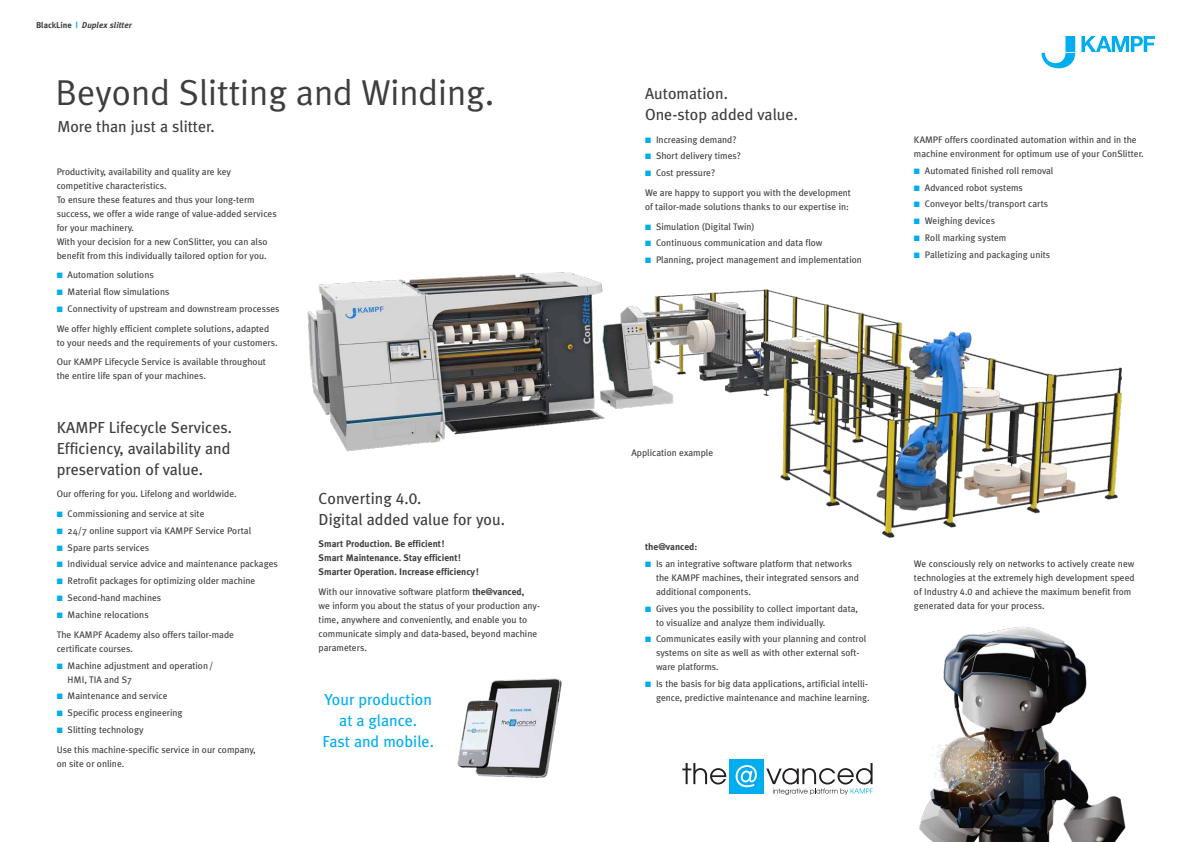
<style>
.page{position:relative;width:1191px;height:842px;background:#fff}
.page>*{position:absolute;margin:0;border:0;box-sizing:border-box;transform-origin:0 0}
.t1{font:36px "Meta Plus Normal";color:#3e3e3f}
.t2{font:16px/21px "Meta Plus";color:#3e3e3f}
.t3{font:16px/21px "Meta Plus";color:#00aeef;text-align:center}
.t4{font:9.5px/14px "Meta Plus";color:#3e3e3f}
.t5{font:700 9.5px/14px "Meta Plus";color:#3e3e3f}
.t6{font:italic 700 8.5px "Meta Plus";color:#3e3e3f}
.s1{font-style:normal}
.s2{font-style:normal;color:#00aeef}
.s3{font-family:"European Pi Three";font-size:9px;color:#00aeef}
.s4{font-family:"Meta Plus Book Caps"}
.s5{font-weight:700}
</style>
<div class="page">
<img style="left:457px;top:678px;width:105px;height:100px">
<img style="left:919px;top:626px;width:207px;height:216px">
<img style="left:307px;top:272px;width:815px;height:266px">
<div style="left:729px;top:759px;width:34px;height:34px;background:#00aeef"></div>
<svg style="left:682px;top:763px;width:44px;height:21px"></svg>
<svg style="left:735px;top:765px;width:22px;height:22px"></svg>
<svg style="left:766px;top:763px;width:106px;height:32px"></svg>
<svg style="left:1081px;top:36px;width:74px;height:16px"></svg>
<div style="left:1065px;top:36px;width:10px;height:16px;background:#00aeef"></div>
<svg style="left:1041px;top:53px;width:34px;height:15px"></svg>
<p class="t6" style="left:36px;top:20px;width:97px"><span class="s1">BlackLine</span> <span class="s2">|</span> Duplex slitter</p>
<h1 class="t1" style="left:56px;top:72px;width:440px">Beyond Slitting and Winding.</h1>
<h2 class="t2" style="left:57px;top:116px;width:159px">More than just a slitter.</h2>
<p class="t4" style="left:57px;top:164px;width:221px">Productivity, availability and quality are key competitive characteristics.<br>To ensure these features and thus your long-term success, we offer a wide range of value-added services for your machinery.<br>With your decision for a new ConSlitter, you can also benefit from this individually tailored option for you.</p>
<p class="t4" style="left:57px;top:267px;width:224px;line-height:16.8px"><span class="s3">K</span> Automation solutions<br><span class="s3">K</span> Material flow simulations<br><span class="s3">K</span> Connectivity of upstream and downstream processes</p>
<p class="t4" style="left:57px;top:321px;width:222px">We offer highly efficient complete solutions, adapted to your needs and the requirements of your customers.</p>
<p class="t4" style="left:57px;top:355px;width:211px">Our KAMPF Lifecycle Service is available throughout the entire life span of your machines.</p>
<h2 class="t2" style="left:57px;top:417px;width:177px;text-align:justify">KAMPF Lifecycle Services.<br>Efficiency, availability and preservation of value.</h2>
<p class="t4" style="left:57px;top:484px;width:181px;line-height:19.7px">Our offering for you. Lifelong and worldwide.<br><span class="s3">K</span> Commissioning and service at site</p>
<p class="t4" style="left:57px;top:522px;width:223px;line-height:16.8px"><span class="s3">K</span> 24/7 online support via KAMPF Service Portal<br><span class="s3">K</span> Spare parts services<br><span class="s3">K</span> Individual service advice and maintenance packages <span class="s3">K</span> Retrofit packages for optimizing older machine<br><span class="s3">K</span> Second-hand machines<br><span class="s3">K</span> Machine relocations</p>
<p class="t4" style="left:57px;top:627px;width:179px">The KAMPF Academy also offers tailor-made certificate courses.</p>
<p class="t4" style="left:68px;top:658px;width:147px;text-indent:-11px"><span class="s3">K</span> Machine adjustment and operation/<br>HMI, TIA and S7</p>
<p class="t4" style="left:57px;top:687px;width:127px;line-height:16.8px"><span class="s3">K</span> Maintenance and service<br><span class="s3">K</span> Specific process engineering<br><span class="s3">K</span> Slitting technology</p>
<p class="t4" style="left:57px;top:742px;width:200px">Use this machine-specific service in our company, on site or online.</p>
<h2 class="t2" style="left:319px;top:488px;width:188px">Converting <span class="s4">4.0</span>.<br>Digital added value for you.</h2>
<p class="t5" style="left:319px;top:537px;width:162px">Smart Production. Be efficient!<br>Smart Maintenance. Stay efficient!<br>Smarter Operation. Increase efficiency!</p>
<p class="t4" style="left:319px;top:585px;width:223px">With our innovative software platform <span class="s5">the@vanced,<br></span>we inform you about the status of your production any&shy;time, anywhere and conveniently, and enable you to communicate simply and data-based, beyond machine parameters.</p>
<h2 class="t3" style="left:322px;top:689px;width:113px">Your production at a glance.<br>Fast and mobile.</h2>
<h2 class="t2" style="left:645px;top:83px;width:154px">Automation.<br>One-stop added value.</h2>
<p class="t4" style="left:645px;top:131px;width:97px;line-height:16.8px"><span class="s3">K</span> Increasing demand?<br><span class="s3">K</span> Short delivery times?<br><span class="s3">K</span> Cost pressure?</p>
<p class="t4" style="left:645px;top:186px;width:207px">We are happy to support you with the development of tailor-made solutions thanks to our expertise in:</p>
<p class="t4" style="left:645px;top:218px;width:218px;line-height:16.8px"><span class="s3">K</span> Simulation (Digital Twin)<br><span class="s3">K</span> Continuous communication and data flow<br><span class="s3">K</span> Planning, project management and implementation</p>
<p class="t4" style="left:914px;top:132px;width:231px">KAMPF offers coordinated automation within and in the machine environment for optimum use of your ConSlitter.</p>
<p class="t4" style="left:914px;top:162px;width:141px;line-height:16.8px"><span class="s3">K</span> Automated finished roll removal<br><span class="s3">K</span> Advanced robot systems<br><span class="s3">K</span> Conveyor belts/transport carts<br><span class="s3">K</span> Weighing devices<br><span class="s3">K</span> Roll marking system<br><span class="s3">K</span> Palletizing and packaging units</p>
<p class="t4" style="left:631px;top:446px;width:83px">Application example</p>
<p class="t4" style="left:645px;top:538px;width:208px;line-height:16.8px"><span class="s5">the@vanced:<br></span><span class="s3">K</span> Is an integrative software platform that networks</p>
<p class="t4" style="left:656px;top:570px;width:205px">the KAMPF machines, their integrated sensors and additional components.</p>
<p class="t4" style="left:656px;top:601px;width:204px;text-indent:-11px"><span class="s3">K</span> Gives you the possibility to collect important data, to visualize and analyze them individually.</p>
<p class="t4" style="left:656px;top:632px;width:212px;text-indent:-11px"><span class="s3">K</span> Communicates easily with your planning and control systems on site as well as with other external soft&shy;ware platforms.</p>
<p class="t4" style="left:645px;top:677px;width:226px;text-align:right"><span class="s3">K</span> Is the basis for big data applications, artificial intelli&shy;gence, predictive maintenance and machine learning.</p>
<p class="t4" style="left:914px;top:556px;width:222px">We consciously rely on networks to actively create new technologies at the extremely high development speed of Industry <span class="s4">4.0</span> and achieve the maximum benefit from generated data for your process.</p>
</div>
